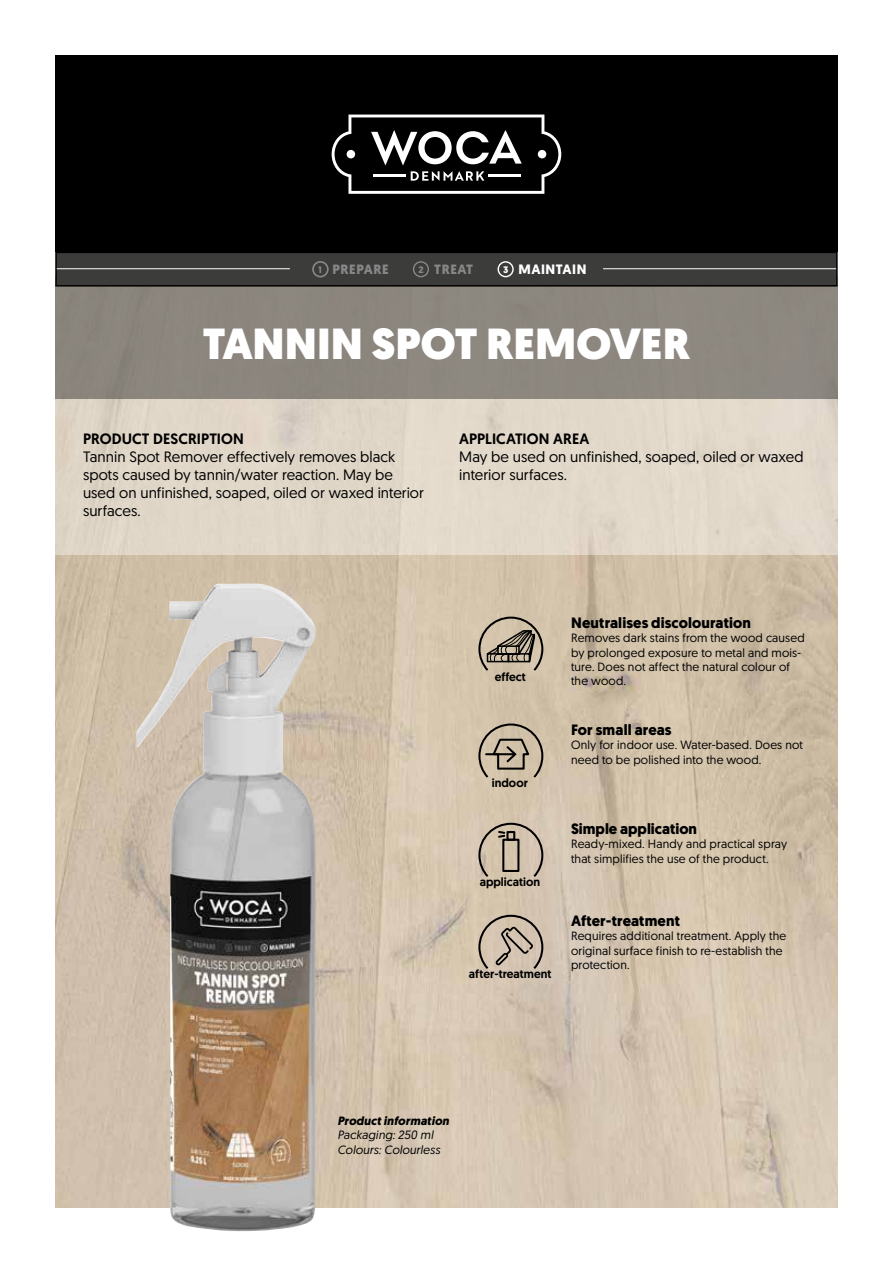
<style>
.page{position:relative;width:893px;height:1263px;background:#fff}
.page>*{position:absolute;margin:0;border:0;box-sizing:border-box;transform-origin:0 0}
.t1{font:900 43.5px "Geomanist";color:#fff}
.t2{font:15px/18px "Geomanist";letter-spacing:.005em;color:#000}
.t3{font:700 15px "Geomanist";letter-spacing:.005em;color:#000}
.t4{font:500 15px "Geomanist";letter-spacing:.005em;color:#000}
.t5{font:700 13.5px "Geomanist";letter-spacing:.04em;color:#878787}
.t6{font:700 13.5px "Geomanist";letter-spacing:.04em;color:#fff}
.t7{font:12px/14.4px "Geomanist";letter-spacing:.015em;color:#000}
.t8{font:500 12px "Geomanist";color:#000}
.t9{font:italic 12px/14.4px "Geomanist";letter-spacing:.01em;color:#000}
.t10{font:italic 700 12px "Geomanist";letter-spacing:.015em;color:#000}
.s1{font-size:9.45px}
</style>
<div class="page">
<img style="left:55px;top:555px;width:783px;height:653px">
<div style="left:55px;top:55px;width:783px;height:197px;background:#000"></div>
<svg style="left:332px;top:115px;width:229px;height:79px"></svg>
<div style="left:55px;top:399px;width:783px;height:156px;background:#e2d8c9"></div>
<img style="left:136px;top:584px;width:180px;height:647px">
<div style="left:55px;top:286px;width:783px;height:113px;background:#8c867f"></div>
<svg style="left:478px;top:723px;width:65px;height:55px;background:#ada08c"></svg>
<svg style="left:478px;top:915px;width:65px;height:54px;background:#b4a696"></svg>
<svg style="left:478px;top:823px;width:65px;height:54px;background:#b3a592"></svg>
<svg style="left:478px;top:617px;width:65px;height:54px;background:#9f9380"></svg>
<div style="left:56px;top:252px;width:781px;height:34px;background:#3c3c3b"></div>
<hr style="left:56px;top:268px;width:234px;height:1px;background:#fff">
<hr style="left:603px;top:268px;width:234px;height:1px;background:#fff">
<div style="left:312px;top:261px;width:17px;height:16px;border:2px solid #878787;border-radius:50%"></div>
<div style="left:413px;top:261px;width:16px;height:16px;border:1px solid #878787;border-radius:50%"></div>
<div style="left:498px;top:261px;width:16px;height:16px;border:1px solid #fff;border-radius:50%"></div>
<div style="left:55px;top:252px;width:783px;height:35px;border:2px solid #000"></div>
<p class="t5" style="left:319px;top:260px;width:72px"><span class="s1">1</span> PREPARE</p>
<p class="t5" style="left:418px;top:260px;width:56px"><span class="s1">2</span> TREAT</p>
<p class="t6" style="left:503px;top:260px;width:85px"><span class="s1">3</span> MAINTAIN</p>
<h1 class="t1" style="left:203px;top:314px;width:489px">TANNIN SPOT REMOVER</h1>
<p class="t4" style="left:83px;top:429px;width:162px">PRODUCT DESCRIPTION</p>
<p class="t2" style="left:83px;top:447px;width:342px">Tannin Spot Remover effectively removes black spots caused by tannin/water reaction. May be used on unfinished, soaped, oiled or waxed interior surfaces.</p>
<p class="t4" style="left:459px;top:429px;width:132px">APPLICATION AREA</p>
<p class="t2" style="left:459px;top:447px;width:346px">May be used on unfinished, soaped, oiled or waxed interior surfaces.</p>
<p class="t8" style="left:495px;top:668px;width:32px">effect</p>
<p class="t8" style="left:492px;top:775px;width:38px">indoor</p>
<p class="t8" style="left:480px;top:874px;width:62px">application</p>
<p class="t8" style="left:469px;top:966px;width:84px">after-treatment</p>
<p class="t3" style="left:571px;top:613px;width:182px">Neutralises discolouration</p>
<p class="t7" style="left:571px;top:630px;width:235px">Removes dark stains from the wood caused by prolonged exposure to metal and mois&shy;ture. Does not affect the natural colour of the wood.</p>
<p class="t3" style="left:571px;top:719px;width:102px">For small areas</p>
<p class="t7" style="left:571px;top:737px;width:234px">Only for indoor use. Water-based. Does not need to be polished into the wood.</p>
<p class="t3" style="left:571px;top:819px;width:128px">Simple application</p>
<p class="t7" style="left:571px;top:836px;width:218px">Ready-mixed. Handy and practical spray that simplifies the use of the product.</p>
<p class="t3" style="left:571px;top:911px;width:111px">After-treatment</p>
<p class="t7" style="left:571px;top:928px;width:217px">Requires additional treatment. Apply the original surface finish to re-establish the protection.</p>
<p class="t10" style="left:337px;top:1113px;width:113px">Product information</p>
<p class="t9" style="left:337px;top:1127px;width:104px">Packaging: 250 ml<br>Colours: Colourless</p>
</div>
